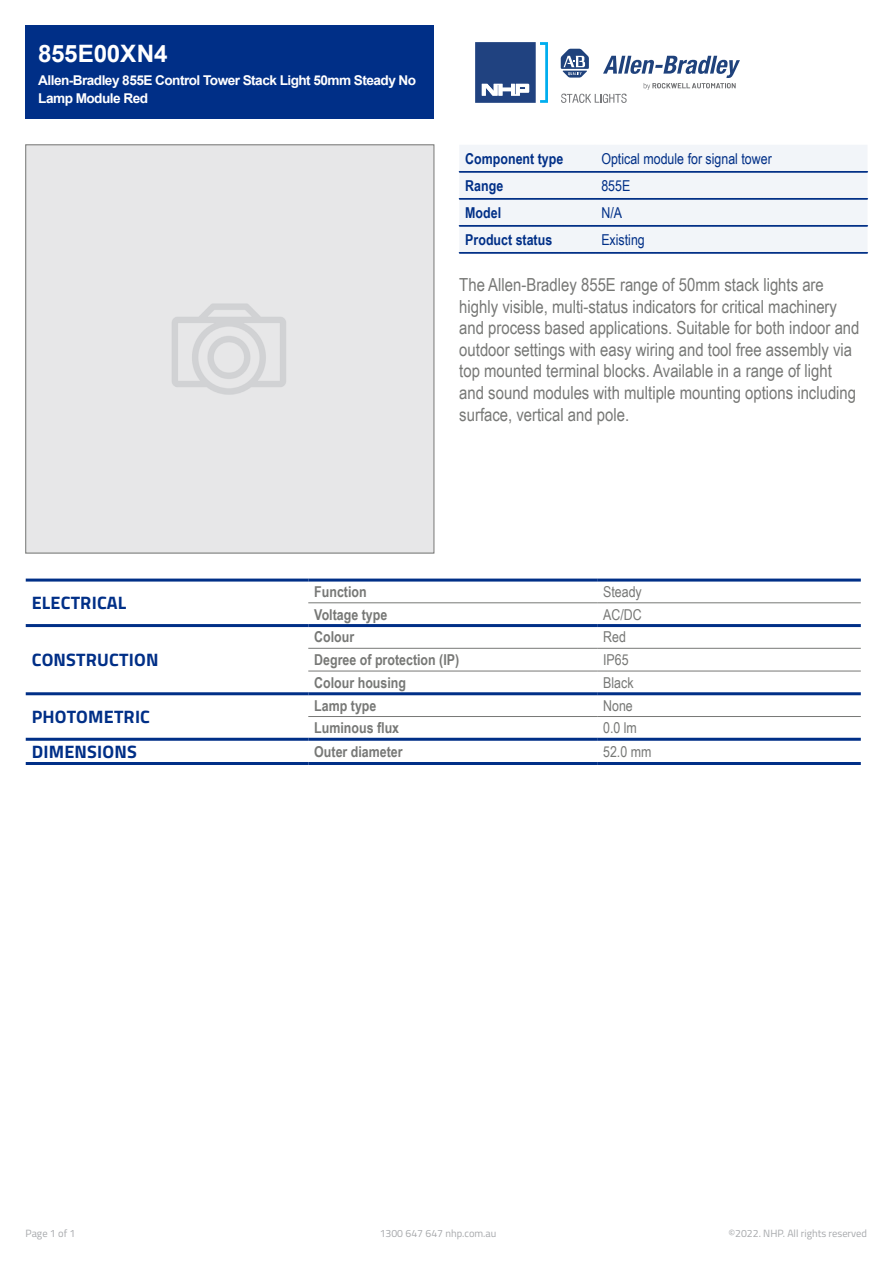
<style>
.page{position:relative;width:893px;height:1263px;background:#fff}
.page>*{position:absolute;margin:0;border:0;box-sizing:border-box;transform-origin:0 0}
.Item_Number{font:700 24px "Arial";color:#fff}
.t1{font:18px/21.6px "Arial Narrow";color:#777876}
.t2{font:700 18px "Titillium";letter-spacing:.01em;color:#002f87}
.t3{font:700 15px "Arial Narrow";color:#777876}
.t4{font:15px "Arial Narrow";color:#002f87}
.t5{font:15px "Arial Narrow";color:#777876}
.t6{font:700 15px "Arial Narrow";color:#002f87}
.Display_Name{font:700 13.5px/18px "Arial";letter-spacing:-.04em;color:#fff}
.t7{font:10.5px "Titillium";color:#a7a9ac}
</style>
<div class="page">
<div style="left:26px;top:26px;width:408px;height:93px;background:#002f87"></div>
<svg style="left:475px;top:42px;width:73px;height:61px"></svg>
<svg style="left:561px;top:49px;width:179px;height:54px"></svg>
<hr style="left:308px;top:602px;width:289px;height:1px;background:#777876">
<hr style="left:308px;top:648px;width:289px;height:1px;background:#777876">
<hr style="left:308px;top:671px;width:289px;height:1px;background:#777876">
<hr style="left:308px;top:716px;width:289px;height:1px;background:#777876">
<hr style="left:308px;top:624px;width:289px;height:3px;background:#002f87">
<hr style="left:597px;top:624px;width:264px;height:3px;background:#002f87">
<hr style="left:308px;top:692px;width:289px;height:3px;background:#002f87">
<hr style="left:597px;top:692px;width:264px;height:3px;background:#002f87">
<hr style="left:308px;top:738px;width:289px;height:3px;background:#002f87">
<hr style="left:597px;top:738px;width:264px;height:3px;background:#002f87">
<hr style="left:26px;top:624px;width:282px;height:3px;background:#002f87">
<hr style="left:26px;top:692px;width:282px;height:3px;background:#002f87">
<hr style="left:26px;top:738px;width:282px;height:3px;background:#002f87">
<hr style="left:26px;top:579px;width:282px;height:3px;background:#002f87">
<hr style="left:308px;top:579px;width:289px;height:3px;background:#002f87">
<hr style="left:597px;top:579px;width:264px;height:3px;background:#002f87">
<hr style="left:26px;top:762px;width:282px;height:3px;background:#002f87">
<hr style="left:308px;top:762px;width:289px;height:3px;background:#002f87">
<hr style="left:597px;top:762px;width:264px;height:3px;background:#002f87">
<hr style="left:597px;top:602px;width:264px;height:1px;background:#777876">
<hr style="left:597px;top:648px;width:264px;height:1px;background:#777876">
<hr style="left:597px;top:671px;width:264px;height:1px;background:#777876">
<hr style="left:597px;top:716px;width:264px;height:1px;background:#777876">
<svg style="left:459px;top:145px;width:409px;height:109px"></svg>
<p class="Item_Number" style="left:38px;top:37px;width:131px">855E00XN4</p>
<p class="Display_Name" style="left:38px;top:71px;width:379px">Allen-Bradley 855E Control Tower Stack Light 50mm Steady No<br>Lamp Module Red</p>
<p class="t6" style="left:465px;top:147px;width:99px">Component type</p>
<p class="t4" style="left:601px;top:147px;width:172px">Optical module for signal tower</p>
<p class="t6" style="left:465px;top:174px;width:39px">Range</p>
<p class="t4" style="left:601px;top:174px;width:31px">855E</p>
<p class="t6" style="left:465px;top:201px;width:37px">Model</p>
<p class="t4" style="left:601px;top:201px;width:22px">N/A</p>
<p class="t6" style="left:465px;top:228px;width:88px">Product status</p>
<p class="t4" style="left:601px;top:228px;width:45px">Existing</p>
<p class="t1" style="left:459px;top:273px;width:402px">The Allen-Bradley 855E range of 50mm stack lights are highly visible, multi-status indicators for critical machinery and process based applications. Suitable for both indoor and outdoor settings with easy wiring and tool free assembly via top mounted terminal blocks. Available in a range of light and sound modules with multiple mounting options including surface, vertical and pole.</p>
<p class="t2" style="left:32px;top:589px;width:96px">ELECTRICAL</p>
<p class="t2" style="left:32px;top:646px;width:128px">CONSTRUCTION</p>
<p class="t2" style="left:32px;top:702px;width:120px">PHOTOMETRIC</p>
<p class="t3" style="left:314px;top:580px;width:54px">Function</p>
<p class="t5" style="left:603px;top:580px;width:40px">Steady</p>
<p class="t3" style="left:314px;top:603px;width:74px">Voltage type</p>
<p class="t5" style="left:603px;top:603px;width:40px">AC/DC</p>
<p class="t3" style="left:314px;top:626px;width:42px">Colour</p>
<p class="t5" style="left:603px;top:626px;width:24px">Red</p>
<p class="t3" style="left:314px;top:648px;width:146px">Degree of protection (IP)</p>
<p class="t5" style="left:603px;top:649px;width:27px">IP65</p>
<p class="t3" style="left:314px;top:671px;width:93px">Colour housing</p>
<p class="t5" style="left:603px;top:671px;width:32px">Black</p>
<p class="t3" style="left:314px;top:694px;width:64px">Lamp type</p>
<p class="t5" style="left:603px;top:694px;width:31px">None</p>
<p class="t3" style="left:314px;top:717px;width:86px">Luminous flux</p>
<p class="t5" style="left:603px;top:717px;width:35px">0.0 lm</p>
<p class="t2" style="left:32px;top:737px;width:107px">DIMENSIONS</p>
<p class="t3" style="left:314px;top:740px;width:90px">Outer diameter</p>
<p class="t5" style="left:603px;top:740px;width:50px">52.0 mm</p>
<p class="t7" style="left:26px;top:1226px;width:51px">Page 1 of 1</p>
<p class="t7" style="left:380px;top:1226px;width:118px">1300 647 647 nhp.com.au</p>
<p class="t7" style="left:728px;top:1226px;width:140px">©2022. NHP. All rights reserved</p>
</div>
